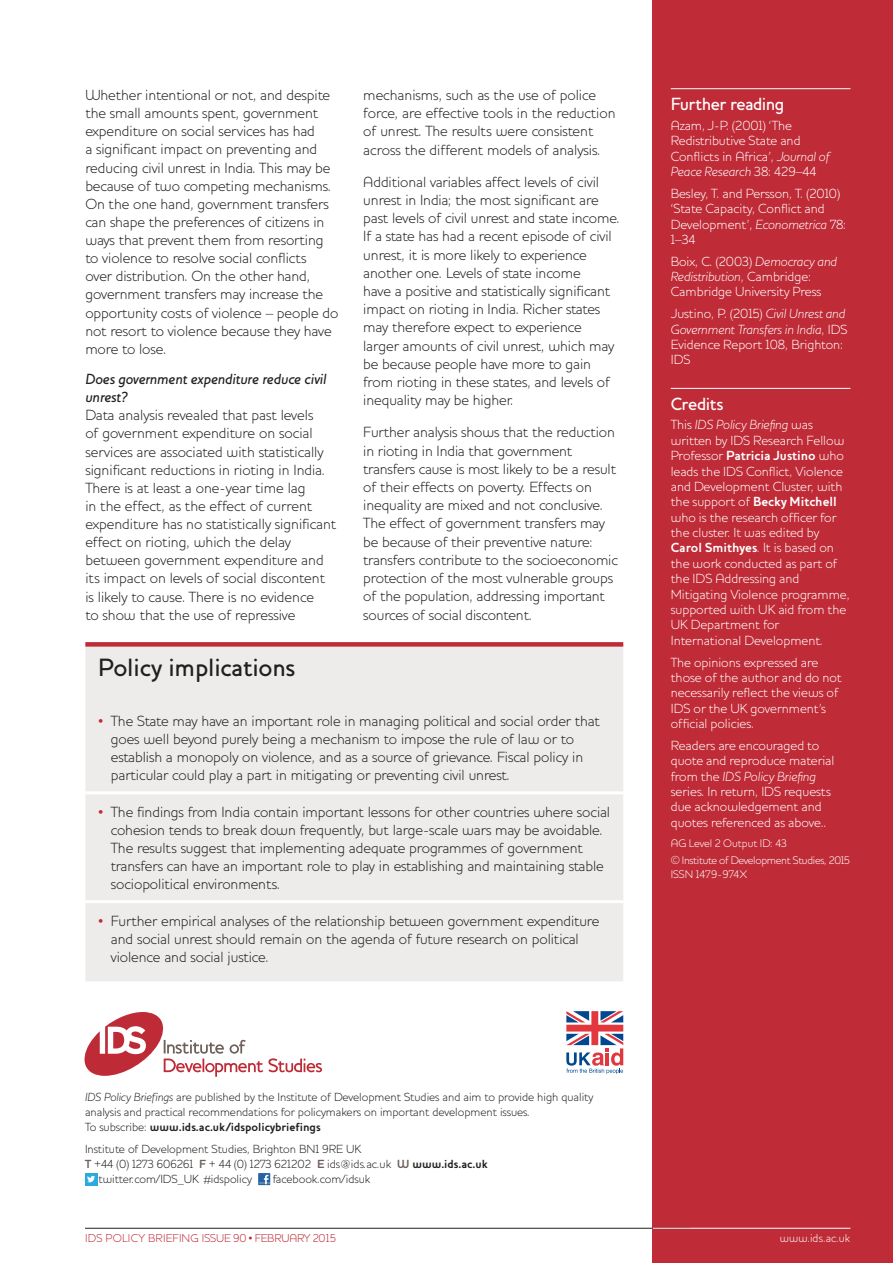
<style>
.page{position:relative;width:893px;height:1263px;background:#fff}
.page>*{position:absolute;margin:0;border:0;box-sizing:border-box;transform-origin:0 0}
.t1{font:500 25.5px "Houschka";letter-spacing:-.005em;color:#231f20}
.t2{font:500 18px "Houschka";letter-spacing:-.025em;color:#fff}
.t3{font:300 15px/18.1px "Houschka";letter-spacing:-.005em;color:#231f20}
.t4{font:italic 500 15px/18.1px "Houschka";letter-spacing:-.005em;color:#231f20}
.t5{font:300 13.5px/15.5px "Houschka";color:#fff}
.t6{font:300 12px/15px "Houschka";color:#231f20}
.t7{font:300 11.7px "Houschka";letter-spacing:.005em;color:#bf2b37}
.t8{font:300 11.7px "Houschka";letter-spacing:.01em;color:#fff}
.t9{font:300 11.25px/17.1px "Houschka";letter-spacing:-.025em;color:#fff}
.t10{font:300 11.25px "Houschka";letter-spacing:.02em;color:#fff}
.s1{font-weight:900;color:#bf2b37}
.s2{font-style:italic}
.s3{font-weight:700}
.s4{font-weight:700;color:#6e605a}
</style>
<div class="page">
<div style="left:653px;top:0;width:240px;height:1263px;background:#bf2b37"></div>
<hr style="left:85px;top:1228px;width:605px;height:1px;background:#231f20">
<svg style="left:84px;top:1012px;width:238px;height:65px"></svg>
<div style="left:85px;top:1173px;width:12px;height:12px;background:#2aaae1"></div>
<svg style="left:87px;top:1176px;width:8px;height:6px"></svg>
<svg style="left:258px;top:1173px;width:12px;height:12px"></svg>
<svg style="left:259px;top:1175px;width:10px;height:9px"></svg>
<svg style="left:566px;top:1011px;width:57px;height:63px"></svg>
<hr style="left:653px;top:1228px;width:197px;height:1px;background:#fff">
<hr style="left:671px;top:88px;width:179px;height:1px;background:#fff">
<hr style="left:671px;top:388px;width:179px;height:1px;background:#fff">
<div style="left:85px;top:647px;width:538px;height:334px;background:#eeeceb"></div>
<hr style="left:85px;top:791px;width:538px;height:3px;background:#fff">
<hr style="left:85px;top:900px;width:538px;height:3px;background:#fff">
<div style="left:85px;top:642px;width:538px;height:5px;background:#bf2b37"></div>
<p class="t3" style="left:85px;top:86px;width:255px">Whether intentional or not, and despite the small amounts spent, government expenditure on social services has had<br>a significant impact on preventing and reducing civil unrest in India. This may be because of two competing mechanisms.<br>On the one hand, government transfers can shape the preferences of citizens in ways that prevent them from resorting to violence to resolve social conflicts<br>over distribution. On the other hand, government transfers may increase the opportunity costs of violence – people do not resort to violence because they have more to lose.</p>
<p class="t4" style="left:85px;top:370px;width:243px">Does government expenditure reduce civil unrest?</p>
<p class="t3" style="left:85px;top:406px;width:252px">Data analysis revealed that past levels<br>of government expenditure on social services are associated with statistically significant reductions in rioting in India.<br>There is at least a one-year time lag<br>in the effect, as the effect of current expenditure has no statistically significant effect on rioting, which the delay between government expenditure and its impact on levels of social discontent is likely to cause. There is no evidence<br>to show that the use of repressive</p>
<p class="t3" style="left:363px;top:86px;width:254px">mechanisms, such as the use of police force, are effective tools in the reduction of unrest. The results were consistent across the different models of analysis.</p>
<p class="t3" style="left:363px;top:172px;width:258px">Additional variables affect levels of civil unrest in India; the most significant are past levels of civil unrest and state income.<br>If a state has had a recent episode of civil unrest, it is more likely to experience another one. Levels of state income<br>have a positive and statistically significant impact on rioting in India. Richer states may therefore expect to experience larger amounts of civil unrest, which may be because people have more to gain from rioting in these states, and levels of inequality may be higher.</p>
<p class="t3" style="left:363px;top:423px;width:256px">Further analysis shows that the reduction in rioting in India that government transfers cause is most likely to be a result of their effects on poverty. Effects on inequality are mixed and not conclusive.<br>The effect of government transfers may be because of their preventive nature: transfers contribute to the socioeconomic protection of the most vulnerable groups of the population, addressing important sources of social discontent.</p>
<h1 class="t1" style="left:98px;top:652px;width:199px">Policy implications</h1>
<p class="t3" style="left:111px;top:712px;width:491px;text-indent:-13px"><span class="s1">•</span> The State may have an important role in managing political and social order that goes well beyond purely being a mechanism to impose the rule of law or to establish a monopoly on violence, and as a source of grievance. Fiscal policy in particular could play a part in mitigating or preventing civil unrest.</p>
<p class="t3" style="left:111px;top:803px;width:501px;text-indent:-13px"><span class="s1">•</span> The findings from India contain important lessons for other countries where social cohesion tends to break down frequently, but large-scale wars may be avoidable.<br>The results suggest that implementing adequate programmes of government transfers can have an important role to play in establishing and maintaining stable sociopolitical environments.</p>
<p class="t3" style="left:111px;top:911px;width:490px;text-indent:-13px"><span class="s1">•</span> Further empirical analyses of the relationship between government expenditure and social unrest should remain on the agenda of future research on political violence and social justice.</p>
<p class="t6" style="left:85px;top:1090px;width:510px"><span class="s2">IDS Policy Briefings</span> are published by the Institute of Development Studies and aim to provide high quality analysis and practical recommendations for policymakers on important development issues.<br>To subscribe: <span class="s3">www.ids.ac.uk/idspolicybriefings</span></p>
<p class="t6" style="left:85px;top:1141px;width:278px">Institute of Development Studies, Brighton BN1 9RE UK</p>
<p class="t6" style="left:85px;top:1156px;width:404px"><span class="s4">T</span> +44 (0) 1273 606261 <span class="s4">F</span> + 44 (0) 1273 621202 <span class="s4">E</span> ids@ids.ac.uk <span class="s4">W</span> <span class="s3">www.ids.ac.uk</span></p>
<p class="t6" style="left:99px;top:1171px;width:155px">twitter.com/IDS_UK #idspolicy</p>
<p class="t6" style="left:273px;top:1171px;width:99px">facebook.com/idsuk</p>
<p class="t2" style="left:671px;top:93px;width:115px">Further reading</p>
<p class="t5" style="left:671px;top:118px;width:160px">Azam, J-P. (2001) ‘The<br>Redistributive State and<br>Conflicts in Africa’, <span class="s2">Journal of<br>Peace Research</span> 38: 429–44</p>
<p class="t5" style="left:671px;top:185px;width:177px">Besley, T. and Persson, T. (2010) ‘State Capacity, Conflict and<br>Development’, <span class="s2">Econometrica</span> 78:<br>1–34</p>
<p class="t5" style="left:671px;top:253px;width:168px">Boix, C. (2003) <span class="s2">Democracy and<br>Redistribution</span>, Cambridge:<br>Cambridge University Press</p>
<p class="t5" style="left:671px;top:306px;width:178px">Justino, P. (2015) <span class="s2">Civil Unrest and<br>Government Transfers in India</span>, IDS<br>Evidence Report 108, Brighton:<br>IDS</p>
<p class="t2" style="left:671px;top:393px;width:54px">Credits</p>
<p class="t5" style="left:671px;top:417px;width:181px">This <span class="s2">IDS Policy Briefing</span> was written by IDS Research Fellow<br>Professor <span class="s3">Patricia Justino</span> who leads the IDS Conflict, Violence and Development Cluster, with the support of <span class="s3">Becky Mitchell </span>who is the research officer for the cluster. It was edited by<br><span class="s3">Carol Smithyes</span>. It is based on the work conducted as part of the IDS Addressing and<br>Mitigating Violence programme, supported with UK aid from the<br>UK Department for<br>International Development.</p>
<p class="t5" style="left:671px;top:654px;width:172px">The opinions expressed are those of the author and do not necessarily reflect the views of<br>IDS or the UK government’s official policies.</p>
<p class="t5" style="left:671px;top:737px;width:165px">Readers are encouraged to quote and reproduce material from the <span class="s2">IDS Policy Briefing </span>series. In return, IDS requests due acknowledgement and quotes referenced as above..</p>
<p class="t9" style="left:671px;top:834px;width:181px">AG Level 2 Output ID: 43<br>© Institute of Development Studies, 2015</p>
<p class="t10" style="left:671px;top:867px;width:78px">ISSN 1479-974X</p>
<p class="t7" style="left:85px;top:1231px;width:252px">IDS POLICY BRIEFING ISSUE 90 • FEBRUARY 2015</p>
<p class="t8" style="left:780px;top:1231px;width:72px">www.ids.ac.uk</p>
</div>
